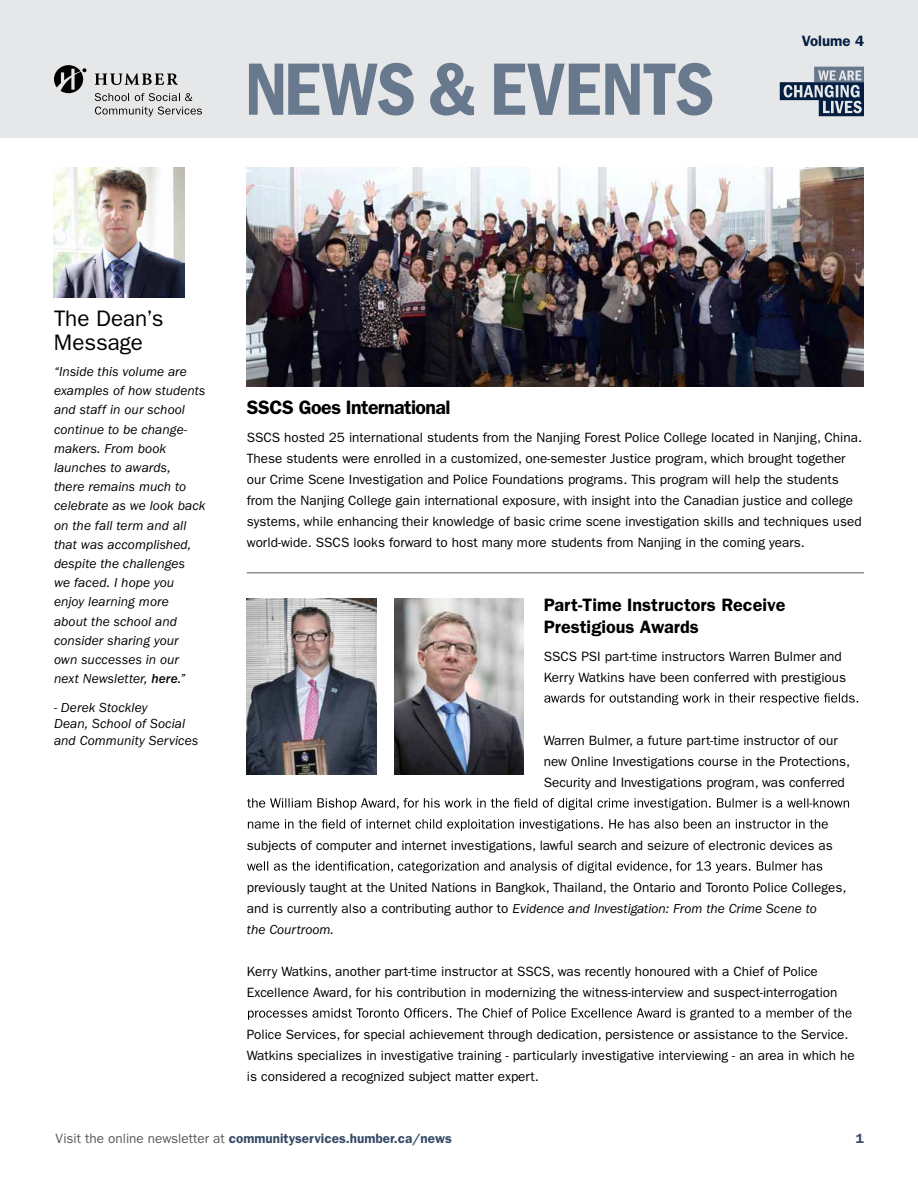
<style>
.page{position:relative;width:918px;height:1188px;background:#fff}
.page>*{position:absolute;margin:0;border:0;box-sizing:border-box;transform-origin:0 0}
.t1{font:76.65px "ITC Franklin Gothic Std Dm Cd";letter-spacing:.005em;color:#68788d}
.t2{font:22.5px/24px "ITC Franklin Gothic Std";color:#000}
.t3{font:600 19.5px "ITC Franklin Gothic Std";letter-spacing:-.025em;color:#000}
.t4{font:600 18px/21.6px "ITC Franklin Gothic Std";color:#000}
.t5{font:600 15px "ITC Franklin Gothic Std";color:#041e41}
.t6{font:13.5px/21px "ITC Franklin Gothic Std";color:#000}
.t7{font:italic 13.5px/19.2px "ITC Franklin Gothic Std";letter-spacing:.005em;color:#000}
.t8{font:600 13.5px "ITC Franklin Gothic Std";color:#364b67}
.s1{font-family:"ITC Franklin Gothic Std Med It";font-style:normal}
.s2{font-style:italic}
.s3{font-weight:400;color:#58595b}
</style>
<div class="page">
<div style="left:0;top:0;width:918px;height:137px;background:#e6e7e8"></div>
<svg style="left:780px;top:67px;width:84px;height:49px"></svg>
<svg style="left:95px;top:73px;width:83px;height:12px"></svg>
<svg style="left:54px;top:65px;width:33px;height:28px"></svg>
<svg style="left:95px;top:93px;width:34px;height:8px"></svg>
<svg style="left:135px;top:93px;width:57px;height:8px"></svg>
<svg style="left:95px;top:107px;width:107px;height:10px"></svg>
<hr style="left:247px;top:572px;width:617px;height:1px;background:#58595b">
<img style="left:247px;top:168px;width:617px;height:218px">
<svg style="left:544px;top:693px;width:314px;height:12px"></svg>
<svg style="left:247px;top:798px;width:602px;height:12px"></svg>
<svg style="left:248px;top:819px;width:580px;height:12px"></svg>
<svg style="left:247px;top:861px;width:575px;height:12px"></svg>
<svg style="left:248px;top:1008px;width:604px;height:12px"></svg>
<img style="left:247px;top:599px;width:129px;height:175px">
<img style="left:394px;top:599px;width:130px;height:175px">
<img style="left:53px;top:167px;width:131px;height:131px">
<h1 class="t1" style="left:245px;top:46px;width:471px">NEWS&amp;EVENTS</h1>
<p class="t5" style="left:802px;top:32px;width:64px">Volume 4</p>
<h2 class="t2" style="left:54px;top:307px;width:111px">The Dean’s<br>Message</h2>
<p class="t7" style="left:54px;top:362px;width:153px">“Inside this volume are examples of how students and staff in our school continue to be change&shy;makers. From book launches to awards,<br>there remains much to celebrate as we look back on the fall term and all that was accomplished, despite the challenges<br>we faced. I hope you enjoy learning more<br>about the school and consider sharing your own successes in our next Newsletter, <span class="s1">here.</span>”</p>
<p class="t7" style="left:54px;top:700px;width:146px;line-height:16.2px">- Derek Stockley<br>Dean, School of Social and Community Services</p>
<h3 class="t3" style="left:247px;top:396px;width:205px">SSCS Goes International</h3>
<p class="t6" style="left:247px;top:427px;width:617px">SSCS hosted 25 international students from the Nanjing Forest Police College located in Nanjing, China.<br>These students were enrolled in a customized, one-semester Justice program, which brought together our Crime Scene Investigation and Police Foundations programs. This program will help the students from the Nanjing College gain international exposure, with insight into the Canadian justice and college systems, while enhancing their knowledge of basic crime scene investigation skills and techniques used world-wide. SSCS looks forward to host many more students from Nanjing in the coming years.</p>
<h3 class="t4" style="left:544px;top:594px;width:243px">Part-Time Instructors Receive<br>Prestigious Awards</h3>
<p class="t6" style="left:544px;top:646px;width:304px">SSCS PSI part-time instructors Warren Bulmer and<br>Kerry Watkins have been conferred with prestigious</p>
<p class="t6" style="left:544px;top:730px;width:308px">Warren Bulmer, a future part-time instructor of our new Online Investigations course in the Protections,<br>Security and Investigations program, was conferred</p>
<p class="t6" style="left:247px;top:835px;width:587px">subjects of computer and internet investigations, lawful search and seizure of electronic devices as</p>
<p class="t6" style="left:247px;top:877px;width:601px">previously taught at the United Nations in Bangkok, Thailand, the Ontario and Toronto Police Colleges, and is currently also a contributing author to <span class="s2">Evidence and Investigation: From the Crime Scene to<br>the Courtroom.</span></p>
<p class="t6" style="left:247px;top:961px;width:592px">Kerry Watkins, another part-time instructor at SSCS, was recently honoured with a Chief of Police<br>Excellence Award, for his contribution in modernizing the witness-interview and suspect-interrogation</p>
<p class="t6" style="left:247px;top:1024px;width:609px">Police Services, for special achievement through dedication, persistence or assistance to the Service.<br>Watkins specializes in investigative training - particularly investigative interviewing - an area in which he is considered a recognized subject matter expert.</p>
<p class="t8" style="left:56px;top:1130px;width:398px"><span class="s3">Visit the online newsletter at</span> communityservices.humber.ca/news</p>
<p class="t8" style="left:856px;top:1130px;width:10px">1</p>
</div>
